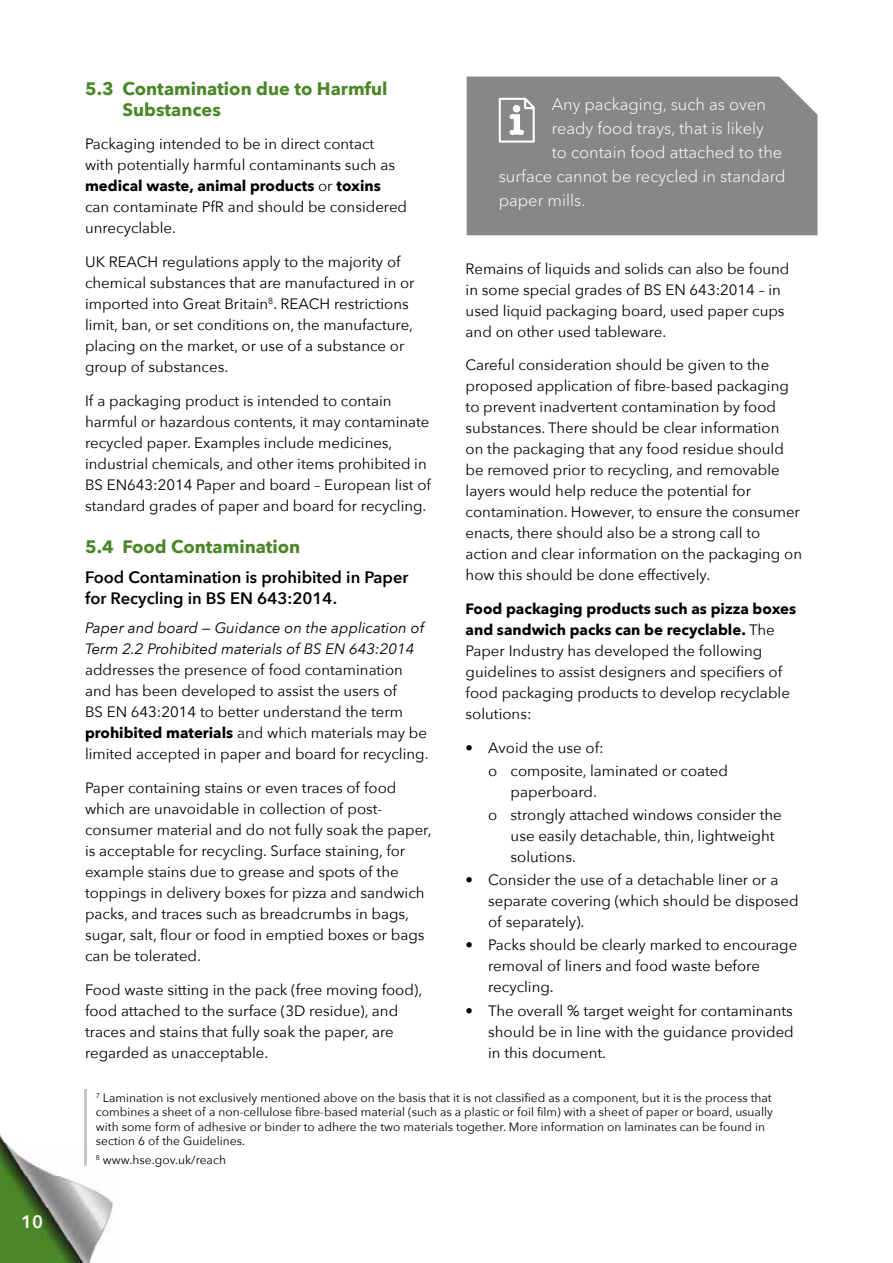
<style>
.page{position:relative;width:893px;height:1263px;background:#fff}
.page>*{position:absolute;margin:0;border:0;box-sizing:border-box;transform-origin:0 0}
.t1{font:700 18px/21px "Avenir Next";color:#498727}
.t2{font:600 18px "Avenir Next";color:#fff}
.t3{font:300 16.5px "Avenir Next Cyr";color:#fff}
.t4{font:600 16.5px/21px "Avenir Next";color:#000}
.t5{font:15px/21px "Avenir Next";color:#000}
.t6{font:italic 15px/21px "Avenir Next";color:#000}
.t7{font:12px/14.4px "Avenir Next";color:#000}
.s1{font-weight:700}
</style>
<div class="page">
<img style="left:0;top:1134px;width:118px;height:129px">
<div style="left:467px;top:77px;width:350px;height:158px;background:#878787"></div>
<svg style="left:499px;top:98px;width:36px;height:45px"></svg>
<hr style="left:84px;top:1090px;width:3px;height:76px;background:#c6c6c6">
<p class="t2" style="left:21px;top:1206px;width:23px">10</p>
<p class="t1" style="left:123px;top:77px;width:267px;text-indent:-37px">5.3 Contamination due to Harmful<br>Substances</p>
<p class="t5" style="left:85px;top:133px;width:324px">Packaging intended to be in direct contact<br>with potentially harmful contaminants such as <span class="s1">medical waste, animal products</span> or <span class="s1">toxins </span>can contaminate PfR and should be considered unrecyclable.</p>
<p class="t5" style="left:85px;top:251px;width:331px">UK REACH regulations apply to the majority of chemical substances that are manufactured in or imported into Great Britain<sup>8</sup>. REACH restrictions limit, ban, or set conditions on, the manufacture, placing on the market, or use of a substance or group of substances.</p>
<p class="t5" style="left:85px;top:389px;width:347px">If a packaging product is intended to contain harmful or hazardous contents, it may contaminate recycled paper. Examples include medicines, industrial chemicals, and other items prohibited in BS EN643:2014 Paper and board – European list of standard grades of paper and board for recycling.</p>
<p class="t1" style="left:85px;top:536px;width:217px">5.4 Food Contamination</p>
<p class="t4" style="left:85px;top:566px;width:325px">Food Contamination is prohibited in Paper for Recycling in BS EN 643:2014.</p>
<p class="t6" style="left:85px;top:617px;width:341px">Paper and board — Guidance on the application of<br>Term 2.2 Prohibited materials of BS EN 643:2014</p>
<p class="t5" style="left:85px;top:659px;width:345px">addresses the presence of food contamination and has been developed to assist the users of<br>BS EN 643:2014 to better understand the term <span class="s1">prohibited materials</span> and which materials may be limited accepted in paper and board for recycling.</p>
<p class="t5" style="left:85px;top:776px;width:348px">Paper containing stains or even traces of food which are unavoidable in collection of post&shy;consumer material and do not fully soak the paper, is acceptable for recycling. Surface staining, for example stains due to grease and spots of the toppings in delivery boxes for pizza and sandwich packs, and traces such as breadcrumbs in bags, sugar, salt, flour or food in emptied boxes or bags can be tolerated.</p>
<p class="t5" style="left:85px;top:978px;width:339px">Food waste sitting in the pack (free moving food), food attached to the surface (3D residue), and traces and stains that fully soak the paper, are regarded as unacceptable.</p>
<p class="t3" style="left:552px;top:95px;width:216px">Any packaging, such as oven</p>
<p class="t3" style="left:552px;top:119px;width:214px">ready food trays, that is likely</p>
<p class="t3" style="left:552px;top:143px;width:232px">to contain food attached to the</p>
<p class="t3" style="left:499px;top:167px;width:288px">surface cannot be recycled in standard</p>
<p class="t3" style="left:499px;top:191px;width:88px">paper mills.</p>
<p class="t5" style="left:466px;top:257px;width:325px">Remains of liquids and solids can also be found in some special grades of BS EN 643:2014 – in used liquid packaging board, used paper cups and on other used tableware.</p>
<p class="t5" style="left:466px;top:354px;width:338px">Careful consideration should be given to the proposed application of fibre-based packaging to prevent inadvertent contamination by food substances. There should be clear information<br>on the packaging that any food residue should be removed prior to recycling, and removable layers would help reduce the potential for contamination. However, to ensure the consumer enacts, there should also be a strong call to action and clear information on the packaging on how this should be done effectively.</p>
<p class="t5" style="left:466px;top:598px;width:332px"><span class="s1">Food packaging products such as pizza boxes and sandwich packs can be recyclable.</span> The Paper Industry has developed the following guidelines to assist designers and specifiers of food packaging products to develop recyclable solutions:</p>
<p class="t5" style="left:488px;top:735px;width:241px;line-height:23.1px;text-indent:-22px">• Avoid the use of:<br>o composite, laminated or coated</p>
<p class="t5" style="left:488px;top:780px;width:295px;line-height:23.1px;text-indent:22px">paperboard.<br>o strongly attached windows consider the</p>
<p class="t5" style="left:511px;top:825px;width:265px">use easily detachable, thin, lightweight solutions.</p>
<p class="t5" style="left:488px;top:869px;width:312px;text-indent:-22px">• Consider the use of a detachable liner or a separate covering (which should be disposed of separately).</p>
<p class="t5" style="left:488px;top:934px;width:311px;text-indent:-22px">• Packs should be clearly marked to encourage removal of liners and food waste before recycling.</p>
<p class="t5" style="left:488px;top:999px;width:307px;text-align:justify;text-indent:-23px">• The overall % target weight for contaminants should be in line with the guidance provided in this document.</p>
<p class="t7" style="left:96px;top:1090px;width:678px"><sup>7</sup> Lamination is not exclusively mentioned above on the basis that it is not classified as a component, but it is the process that combines a sheet of a non-cellulose fibre-based material (such as a plastic or foil film) with a sheet of paper or board, usually with some form of adhesive or binder to adhere the two materials together. More information on laminates can be found in section 6 of the Guidelines.</p>
<p class="t7" style="left:96px;top:1152px;width:132px"><sup>8</sup> www.hse.gov.uk/reach</p>
</div>
